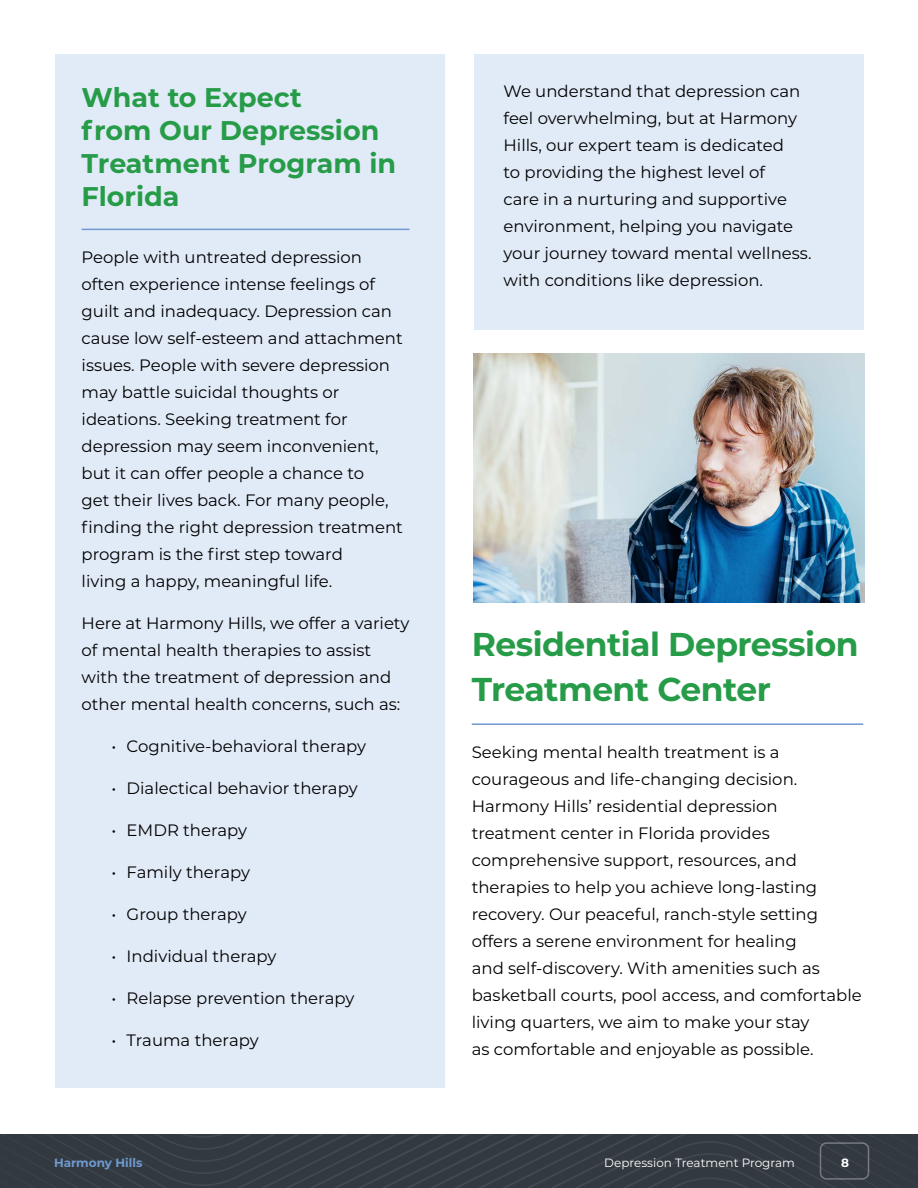
<style>
.page{position:relative;width:918px;height:1188px;background:#fff}
.page>*{position:absolute;margin:0;border:0;box-sizing:border-box;transform-origin:0 0}
.t1{font:700 33px/45px "Montserrat";letter-spacing:-.015em;color:#279c48}
.t2{font:700 27px/33px "Montserrat";color:#279c48}
.t3{font:16.5px/27px "Montserrat";color:#000}
.t4{font:12px "Montserrat";color:#fff}
.t5{font:700 12px "Montserrat";color:#6f9acf}
.t6{font:700 12px "Montserrat";color:#fff}
</style>
<div class="page">
<img style="left:0;top:1134px;width:918px;height:54px">
<div style="left:820px;top:1142px;width:49px;height:38px;border:2px solid #fff;border-radius:6px"></div>
<div style="left:474px;top:54px;width:390px;height:276px;background:#e1eaf7"></div>
<hr style="left:472px;top:723px;width:391px;height:2px;background:#6f9acf">
<div style="left:55px;top:54px;width:390px;height:1034px;background:#e1eaf7"></div>
<hr style="left:82px;top:229px;width:327px;height:1px;background:#6f9acf">
<img style="left:474px;top:353px;width:390px;height:250px">
<h2 class="t2" style="left:82px;top:80px;width:316px">What to Expect<br>from Our Depression<br>Treatment Program in<br>Florida</h2>
<p class="t3" style="left:82px;top:243px;width:323px">People with untreated depression often experience intense feelings of guilt and inadequacy. Depression can cause low self-esteem and attachment issues. People with severe depression may battle suicidal thoughts or ideations. Seeking treatment for depression may seem inconvenient, but it can offer people a chance to<br>get their lives back. For many people, finding the right depression treatment program is the first step toward<br>living a happy, meaningful life.</p>
<p class="t3" style="left:82px;top:609px;width:329px">Here at Harmony Hills, we offer a variety of mental health therapies to assist with the treatment of depression and other mental health concerns, such as:</p>
<p class="t3" style="left:112px;top:732px;width:256px">• Cognitive-behavioral therapy</p>
<p class="t3" style="left:112px;top:774px;width:248px">• Dialectical behavior therapy</p>
<p class="t3" style="left:112px;top:816px;width:137px">• EMDR therapy</p>
<p class="t3" style="left:112px;top:858px;width:140px">• Family therapy</p>
<p class="t3" style="left:112px;top:900px;width:137px">• Group therapy</p>
<p class="t3" style="left:112px;top:942px;width:166px">• Individual therapy</p>
<p class="t3" style="left:112px;top:984px;width:244px">• Relapse prevention therapy</p>
<p class="t3" style="left:112px;top:1026px;width:149px">• Trauma therapy</p>
<p class="t3" style="left:504px;top:77px;width:309px">We understand that depression can feel overwhelming, but at Harmony Hills, our expert team is dedicated<br>to providing the highest level of<br>care in a nurturing and supportive environment, helping you navigate your journey toward mental wellness. with conditions like depression.</p>
<h1 class="t1" style="left:472px;top:620px;width:388px">Residential Depression<br>Treatment Center</h1>
<p class="t3" style="left:472px;top:738px;width:392px">Seeking mental health treatment is a courageous and life-changing decision.<br>Harmony Hills’ residential depression treatment center in Florida provides comprehensive support, resources, and therapies to help you achieve long-lasting recovery. Our peaceful, ranch-style setting offers a serene environment for healing<br>and self-discovery. With amenities such as basketball courts, pool access, and comfortable living quarters, we aim to make your stay<br>as comfortable and enjoyable as possible.</p>
<p class="t5" style="left:54px;top:1154px;width:90px">Harmony Hills</p>
<p class="t4" style="left:604px;top:1154px;width:192px">Depression Treatment Program</p>
<p class="t6" style="left:841px;top:1154px;width:9px">8</p>
</div>
